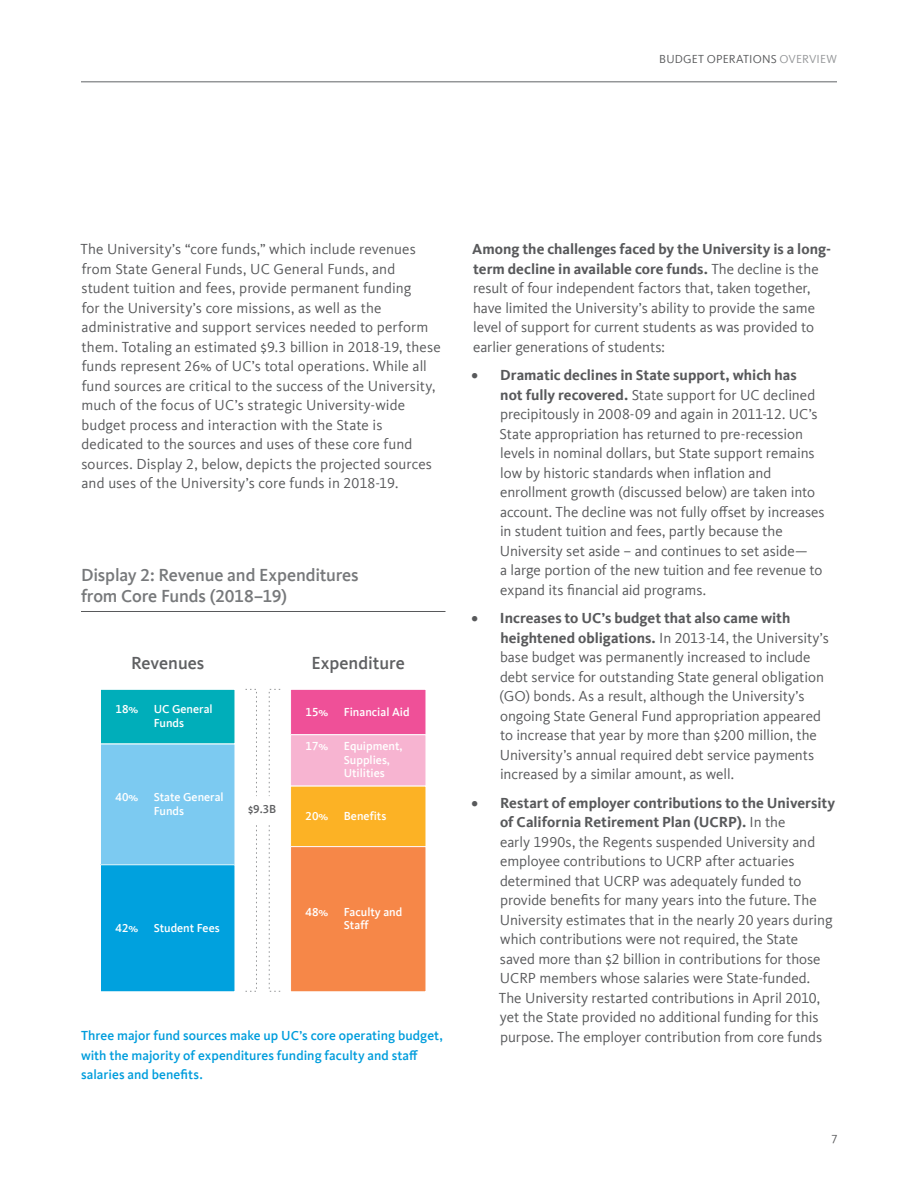
<style>
.page{position:relative;width:918px;height:1188px;background:#fff}
.page>*{position:absolute;margin:0;border:0;box-sizing:border-box;transform-origin:0 0}
.Body{font:500 18px/21px "Kievit Offc Pro";letter-spacing:-.01em;color:#77797b}
.t1{font:500 18px "Kievit Offc Pro";color:#5f6062}
.Body-2{font:15px/19.5px "Kievit Offc Pro";color:#58595b}
.Body-3{font:500 13.5px/19.5px "Kievit Offc Pro";letter-spacing:.005em;color:#009ddc}
.t2{font:500 12px/13.5px "Kievit Offc Pro";color:#fff}
.UC_Section_Masthead{font:12px "Kievit Offc Pro";letter-spacing:.015em;color:#58595b}
.t3{font:500 12px "Kievit Offc Pro";color:#5f6062}
.s1{color:#949698}
.s2{font-weight:700}
</style>
<div class="page">
<hr style="left:81px;top:81px;width:756px;height:1px;background:#949698">
<div style="left:291px;top:689px;width:135px;height:46px;background:#ef5098"></div>
<div style="left:290px;top:689px;width:136px;height:46px;border:1px solid #fff"></div>
<div style="left:100px;top:744px;width:135px;height:121px;background:#7ccaf1"></div>
<div style="left:291px;top:735px;width:135px;height:51px;background:#f7b4d1"></div>
<div style="left:290px;top:734px;width:136px;height:53px;border:1px solid #fff"></div>
<div style="left:100px;top:689px;width:135px;height:55px;background:#00aeba"></div>
<div style="left:100px;top:689px;width:135px;height:55px;border:1px solid #fff"></div>
<div style="left:291px;top:786px;width:135px;height:61px;background:#fcb225"></div>
<div style="left:100px;top:865px;width:135px;height:127px;background:#00a1de"></div>
<div style="left:291px;top:847px;width:135px;height:145px;background:#f68748"></div>
<div style="left:290px;top:846px;width:136px;height:146px;border:1px solid #fff"></div>
<svg style="left:245px;top:689px;width:12px;height:107px"></svg>
<svg style="left:245px;top:825px;width:12px;height:167px"></svg>
<svg style="left:268px;top:689px;width:13px;height:107px"></svg>
<svg style="left:268px;top:825px;width:13px;height:167px"></svg>
<hr style="left:81px;top:611px;width:365px;height:1px;background:#58595b">
<p class="UC_Section_Masthead" style="left:659px;top:52px;width:179px">BUDGET OPERATIONS <span class="s1">OVERVIEW</span></p>
<p class="Body-2" style="left:80px;top:240px;width:362px">The University’s “core funds,” which include revenues from State General Funds, UC General Funds, and student tuition and fees, provide permanent funding<br>for the University’s core missions, as well as the administrative and support services needed to perform them. Totaling an estimated $9.3 billion in 2018-19, these funds represent 26% of UC’s total operations. While all fund sources are critical to the success of the University, much of the focus of UC’s strategic University-wide budget process and interaction with the State is dedicated to the sources and uses of these core fund sources. Display 2, below, depicts the projected sources and uses of the University’s core funds in 2018-19.</p>
<p class="Body-2" style="left:472px;top:240px;width:360px"><span class="s2">Among the challenges faced by the University is a long&shy;term decline in available core funds.</span> The decline is the result of four independent factors that, taken together, have limited the University’s ability to provide the same level of support for current students as was provided to earlier generations of students:</p>
<p class="Body-2" style="left:500px;top:366px;width:327px;text-indent:-28px"><span class="s2">• Dramatic declines in State support, which has<br>not fully recovered.</span> State support for UC declined precipitously in 2008-09 and again in 2011-12. UC’s State appropriation has returned to pre-recession levels in nominal dollars, but State support remains low by historic standards when inflation and enrollment growth (discussed below) are taken into account. The decline was not fully offset by increases in student tuition and fees, partly because the University set aside – and continues to set aside—<br>a large portion of the new tuition and fee revenue to expand its financial aid programs.</p>
<p class="Body-2" style="left:500px;top:609px;width:331px;text-indent:-28px"><span class="s2">• Increases to UC’s budget that also came with heightened obligations.</span> In 2013-14, the University’s base budget was permanently increased to include debt service for outstanding State general obligation (GO) bonds. As a result, although the University’s ongoing State General Fund appropriation appeared to increase that year by more than $200 million, the University’s annual required debt service payments increased by a similar amount, as well.</p>
<p class="Body-2" style="left:499px;top:793px;width:338px;text-indent:-27px"><span class="s2">• Restart of employer contributions to the University of California Retirement Plan (UCRP).</span> In the<br>early 1990s, the Regents suspended University and employee contributions to UCRP after actuaries determined that UCRP was adequately funded to provide benefits for many years into the future. The University estimates that in the nearly 20 years during which contributions were not required, the State saved more than $2 billion in contributions for those UCRP members whose salaries were State-funded.<br>The University restarted contributions in April 2010, yet the State provided no additional funding for this purpose. The employer contribution from core funds</p>
<p class="Body" style="left:81px;top:565px;width:279px">Display 2: Revenue and Expenditures from Core Funds (2018–19)</p>
<p class="t1" style="left:312px;top:653px;width:95px">Expenditure</p>
<p class="t1" style="left:131px;top:653px;width:75px">Revenues</p>
<p class="t2" style="left:115px;top:702px;width:24px">18%</p>
<p class="t2" style="left:154px;top:702px;width:60px">UC General</p>
<p class="t2" style="left:306px;top:705px;width:24px">15%</p>
<p class="t2" style="left:344px;top:705px;width:67px">Financial Aid</p>
<p class="t2" style="left:154px;top:716px;width:32px">Funds</p>
<p class="t2" style="left:306px;top:740px;width:24px">17%</p>
<p class="t2" style="left:344px;top:740px;width:60px">Equipment,<br>Supplies,<br>Utilities</p>
<p class="t2" style="left:115px;top:790px;width:24px">40%</p>
<p class="t2" style="left:154px;top:790px;width:71px">State General<br>Funds</p>
<p class="t3" style="left:248px;top:802px;width:30px">$9.3B</p>
<p class="t2" style="left:306px;top:809px;width:24px">20%</p>
<p class="t2" style="left:344px;top:809px;width:44px">Benefits</p>
<p class="t2" style="left:306px;top:905px;width:24px">48%</p>
<p class="t2" style="left:344px;top:905px;width:60px">Faculty and<br>Staff</p>
<p class="t2" style="left:115px;top:921px;width:24px">42%</p>
<p class="t2" style="left:154px;top:921px;width:67px">Student Fees</p>
<p class="Body-3" style="left:81px;top:1026px;width:364px">Three major fund sources make up UC’s core operating budget, with the majority of expenditures funding faculty and staff salaries and benefits.</p>
<p class="UC_Section_Masthead" style="left:832px;top:1132px;width:8px">7</p>
</div>
